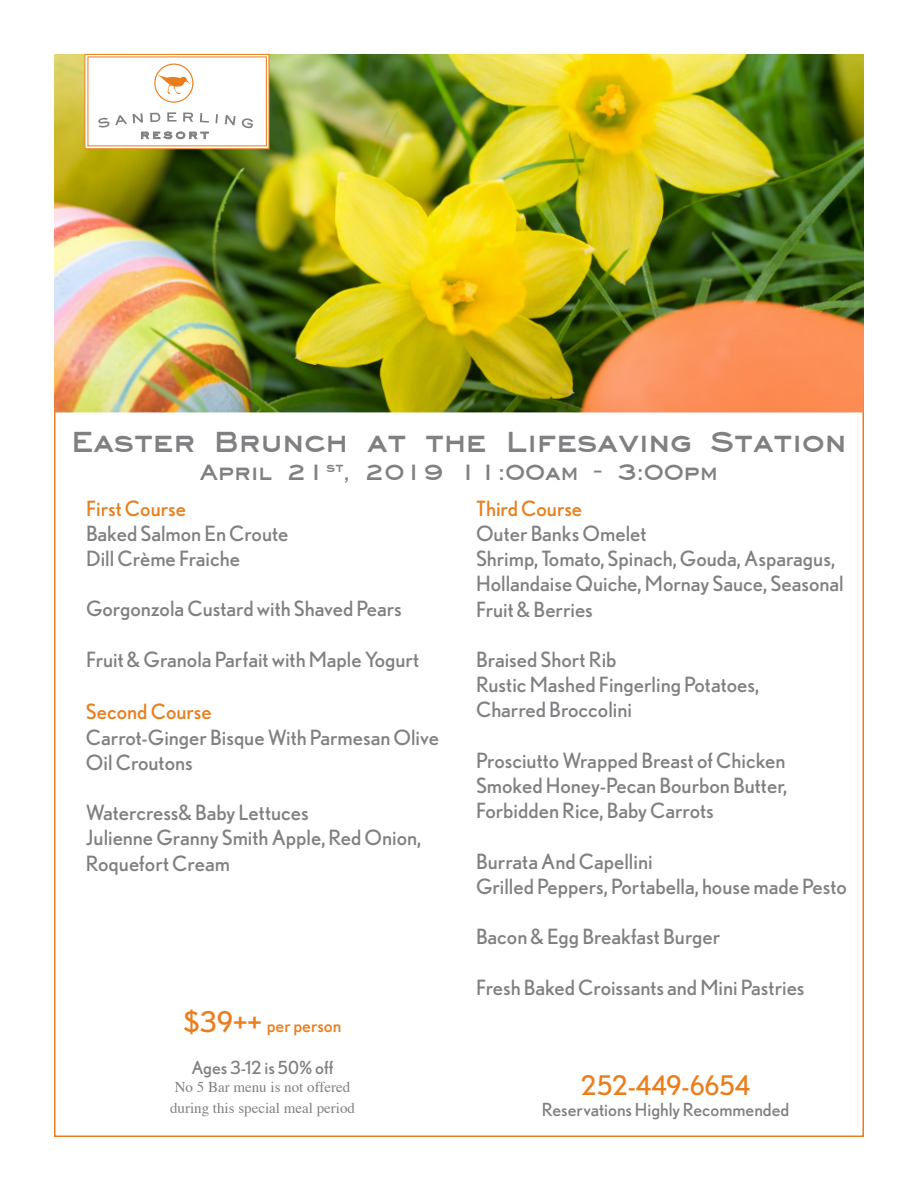
<style>
.page{position:relative;width:918px;height:1188px;background:#fff}
.page>*{position:absolute;margin:0;border:0;box-sizing:border-box;transform-origin:0 0}
.t1{font:700 31.5px "Eyechart";color:#808083}
.t2{font:27px "Nobel";color:#ea7e1d}
.t3{font:700 24px "Eyechart";color:#808083}
.t4{font:21px/25.2px "Nobel";color:#808083}
.t5{font:21px "Nobel";color:#ea7e1d}
.t6{font:18px "Nobel";color:#808083}
.t7{font:18px "Nobel";color:#ea7e1d}
.t8{font:15px "Times";color:#808083}
.s1{font-size:28.5px}
</style>
<div class="page">
<img style="left:54px;top:54px;width:810px;height:358px">
<svg style="left:85px;top:54px;width:184px;height:95px"></svg>
<div style="left:88px;top:57px;width:179px;height:89px;background:#fff"></div>
<svg style="left:141px;top:132px;width:68px;height:7px"></svg>
<svg style="left:98px;top:115px;width:29px;height:13px"></svg>
<svg style="left:133px;top:113px;width:10px;height:10px"></svg>
<svg style="left:150px;top:113px;width:10px;height:9px"></svg>
<svg style="left:167px;top:112px;width:10px;height:10px"></svg>
<svg style="left:183px;top:112px;width:10px;height:10px"></svg>
<svg style="left:200px;top:113px;width:9px;height:10px"></svg>
<svg style="left:215px;top:114px;width:3px;height:9px"></svg>
<svg style="left:225px;top:115px;width:11px;height:10px"></svg>
<svg style="left:242px;top:118px;width:11px;height:10px"></svg>
<div style="left:154px;top:64px;width:39px;height:39px;border:1px solid #ea7e1d;border-radius:50%"></div>
<svg style="left:156px;top:74px;width:35px;height:20px"></svg>
<p class="t1" style="left:71px;top:423px;width:777px">Easter Brunch at the Lifesaving Station</p>
<p class="t3" style="left:200px;top:459px;width:520px">April 21<sup>st</sup>, 2019 11:00am - 3:00pm</p>
<p class="t5" style="left:86px;top:496px;width:101px">First Course</p>
<p class="t4" style="left:86px;top:520px;width:204px">Baked Salmon En Croute</p>
<p class="t4" style="left:86px;top:546px;width:155px">Dill Crème Fraiche</p>
<p class="t4" style="left:86px;top:596px;width:317px">Gorgonzola Custard with Shaved Pears</p>
<p class="t4" style="left:86px;top:646px;width:335px">Fruit &amp; Granola Parfait with Maple Yogurt</p>
<p class="t5" style="left:86px;top:700px;width:127px">Second Course</p>
<p class="t4" style="left:86px;top:724px;width:355px">Carrot-Ginger Bisque With Parmesan Olive<br>Oil Croutons</p>
<p class="t4" style="left:86px;top:800px;width:224px">Watercress&amp; Baby Lettuces</p>
<p class="t4" style="left:86px;top:825px;width:337px">Julienne Granny Smith Apple, Red Onion,<br>Roquefort Cream</p>
<p class="t7" style="left:184px;top:1015px;width:159px"><span class="s1">$39++</span> per person</p>
<p class="t6" style="left:191px;top:1057px;width:144px">Ages 3-12 is 50% off</p>
<p class="t8" style="left:175px;top:1073px;width:177px">No 5 Bar menu is not offered</p>
<p class="t8" style="left:170px;top:1094px;width:186px">during this special meal period</p>
<p class="t5" style="left:476px;top:496px;width:108px">Third Course</p>
<p class="t4" style="left:476px;top:521px;width:172px">Outer Banks Omelet</p>
<p class="t4" style="left:476px;top:546px;width:369px">Shrimp, Tomato, Spinach, Gouda, Asparagus,<br>Hollandaise Quiche, Mornay Sauce, Seasonal<br>Fruit &amp; Berries</p>
<p class="t4" style="left:476px;top:647px;width:142px">Braised Short Rib</p>
<p class="t4" style="left:476px;top:672px;width:285px">Rustic Mashed Fingerling Potatoes,</p>
<p class="t4" style="left:476px;top:697px;width:157px">Charred Broccolini</p>
<p class="t4" style="left:476px;top:747px;width:311px">Prosciutto Wrapped Breast of Chicken</p>
<p class="t4" style="left:476px;top:773px;width:313px">Smoked Honey-Pecan Bourbon Butter,<br>Forbidden Rice, Baby Carrots</p>
<p class="t4" style="left:476px;top:848px;width:178px">Burrata And Capellini</p>
<p class="t4" style="left:476px;top:873px;width:373px">Grilled Peppers, Portabella, house made Pesto</p>
<p class="t4" style="left:476px;top:924px;width:246px">Bacon &amp; Egg Breakfast Burger</p>
<p class="t4" style="left:476px;top:974px;width:330px">Fresh Baked Croissants and Mini Pastries</p>
<p class="t2" style="left:581px;top:1069px;width:171px">252-449-6654</p>
<p class="t6" style="left:542px;top:1099px;width:249px">Reservations Highly Recommended</p>
</div>
